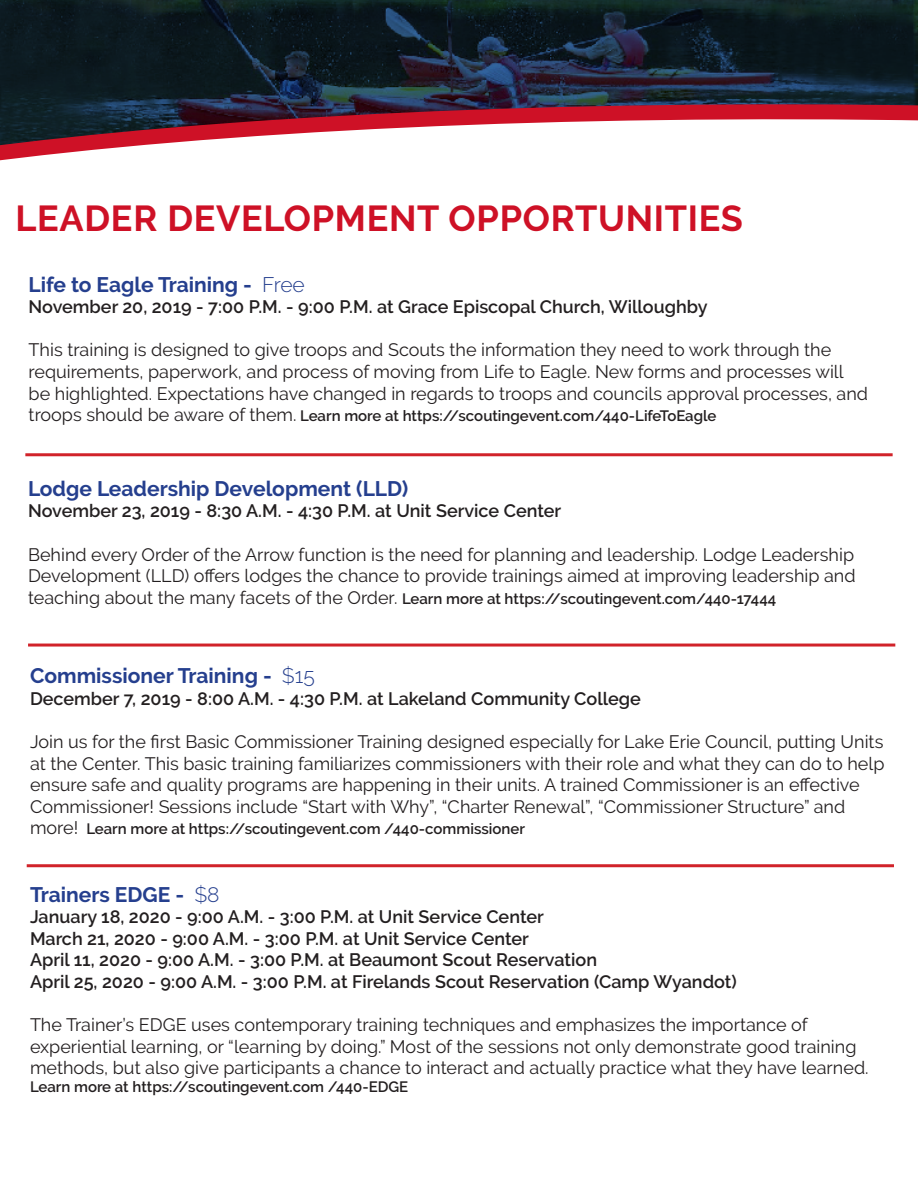
<style>
.page{position:relative;width:918px;height:1188px;background:#fff}
.page>*{position:absolute;margin:0;border:0;box-sizing:border-box;transform-origin:0 0}
.t1{font:700 36px "Raleway";letter-spacing:.02em;color:#ce1126}
.t2{font:700 21px "Raleway";color:#253f8e}
.t3{font:18px/21.6px "Raleway";color:#231f20}
.t4{font:600 18px "Raleway";color:#231f20}
.t5{font:600 15px "Raleway";color:#231f20}
.s1{font-weight:300}
.s2{font-weight:400;font-size:18px}
</style>
<div class="page">
<svg style="left:0;top:0;width:918px;height:85px;background:#101d26"></svg>
<svg style="left:0;top:85px;width:918px;height:76px"></svg>
<hr style="left:27px;top:864px;width:867px;height:3px;background:#d1232a">
<hr style="left:28px;top:644px;width:867px;height:3px;background:#d1232a">
<hr style="left:25px;top:453px;width:868px;height:3px;background:#d1232a">
<p class="t1" style="left:15px;top:197px;width:729px">LEADER DEVELOPMENT OPPORTUNITIES</p>
<p class="t2" style="left:29px;top:272px;width:278px">Life to Eagle Training - <span class="s1">Free</span></p>
<p class="t4" style="left:29px;top:297px;width:680px">November 20, 2019 - 7:00 P.M. - 9:00 P.M. at Grace Episcopal Church, Willoughby</p>
<p class="t3" style="left:29px;top:339px;width:841px">This training is designed to give troops and Scouts the information they need to work through the requirements, paperwork, and process of moving from Life to Eagle. New forms and processes will be highlighted. Expectations have changed in regards to troops and councils approval processes, and</p>
<p class="t5" style="left:29px;top:407px;width:689px"><span class="s2">troops should be aware of them.</span> Learn more at https://scoutingevent.com/440-LifeToEagle</p>
<p class="t2" style="left:28px;top:476px;width:382px">Lodge Leadership Development (LLD)</p>
<p class="t4" style="left:28px;top:501px;width:535px">November 23, 2019 - 8:30 A.M. - 4:30 P.M. at Unit Service Center</p>
<p class="t3" style="left:28px;top:543px;width:829px">Behind every Order of the Arrow function is the need for planning and leadership. Lodge Leadership<br>Development (LLD) offers lodges the chance to provide trainings aimed at improving leadership and</p>
<p class="t5" style="left:28px;top:590px;width:750px"><span class="s2">teaching about the many facets of the Order.</span> Learn more at https://scoutingevent.com/440-17444</p>
<p class="t2" style="left:30px;top:664px;width:286px">Commissioner Training - <span class="s1">$15</span></p>
<p class="t4" style="left:30px;top:688px;width:612px">December 7, 2019 - 8:00 A.M. - 4:30 P.M. at Lakeland Community College</p>
<p class="t3" style="left:30px;top:731px;width:856px">Join us for the first Basic Commissioner Training designed especially for Lake Erie Council, putting Units at the Center. This basic training familiarizes commissioners with their role and what they can do to help ensure safe and quality programs are happening in their units. A trained Commissioner is an effective Commissioner! Sessions include “Start with Why”, “Charter Renewal”, “Commissioner Structure” and</p>
<p class="t5" style="left:30px;top:820px;width:497px"><span class="s2">more!</span> Learn more at https://scoutingevent.com /440-commissioner</p>
<p class="t2" style="left:30px;top:882px;width:191px">Trainers EDGE - <span class="s1">$8</span></p>
<p class="t4" style="left:30px;top:907px;width:515px">January 18, 2020 - 9:00 A.M. - 3:00 P.M. at Unit Service Center</p>
<p class="t4" style="left:30px;top:928px;width:500px">March 21, 2020 - 9:00 A.M. - 3:00 P.M. at Unit Service Center</p>
<p class="t4" style="left:30px;top:950px;width:569px">April 11, 2020 - 9:00 A.M. - 3:00 P.M. at Beaumont Scout Reservation</p>
<p class="t4" style="left:30px;top:971px;width:708px">April 25, 2020 - 9:00 A.M. - 3:00 P.M. at Firelands Scout Reservation (Camp Wyandot)</p>
<p class="t3" style="left:30px;top:1014px;width:840px">The Trainer’s EDGE uses contemporary training techniques and emphasizes the importance of experiential learning, or “learning by doing.” Most of the sessions not only demonstrate good training methods, but also give participants a chance to interact and actually practice what they have learned.</p>
<p class="t5" style="left:30px;top:1078px;width:380px">Learn more at https://scoutingevent.com /440-EDGE</p>
</div>
